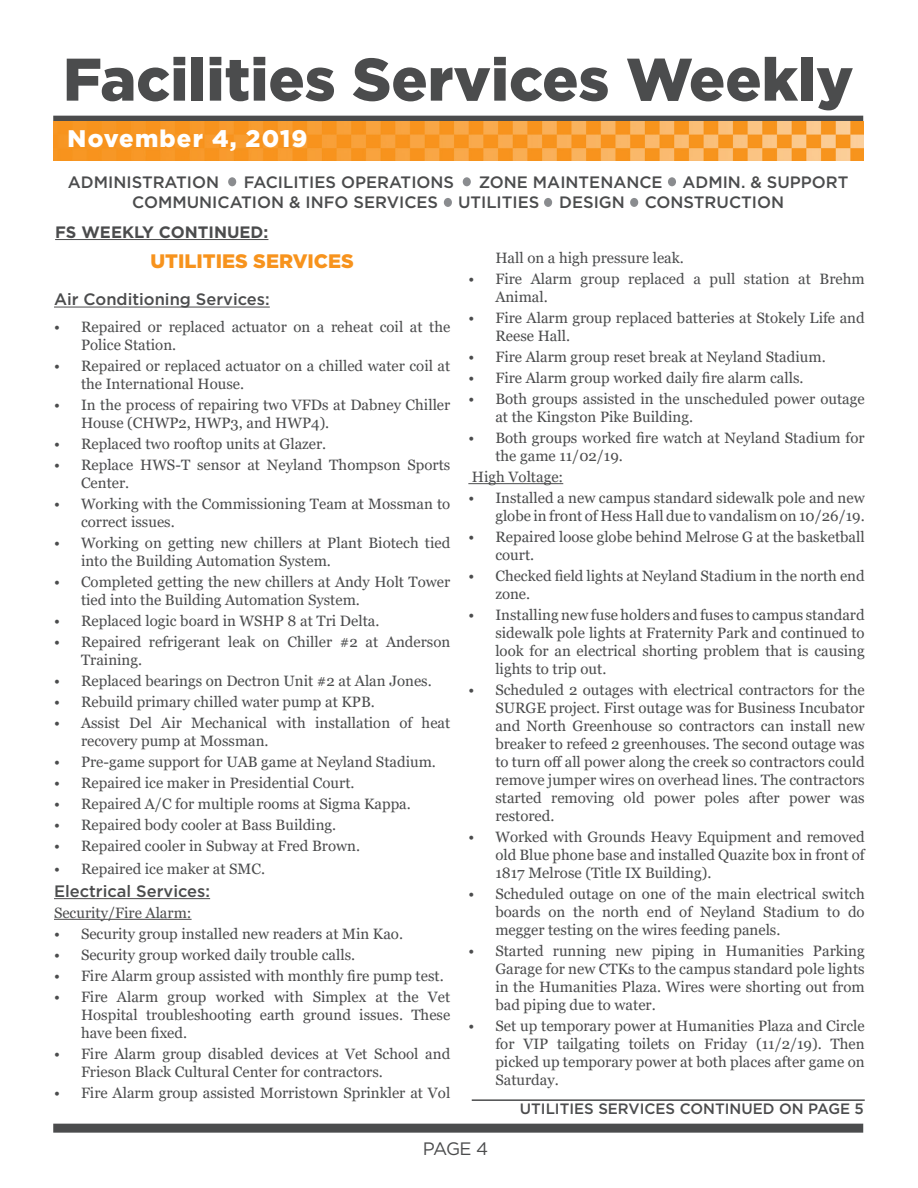
<style>
.page{position:relative;width:918px;height:1188px;background:#fff}
.page>*{position:absolute;margin:0;border:0;box-sizing:border-box;transform-origin:0 0}
.t1{font:900 60px "Gotham";color:#4b4c4d}
.t2{font:900 24px "Gotham";letter-spacing:.05em;color:#fff}
.t3{font:900 19.5px "Gotham";color:#f7931d}
.t4{font:18px "Gotham";color:#4b4c4d}
.t5{font:500 16.5px/19.8px "Gotham";color:#4b4c4d}
.t6{font:700 16.5px "Gotham";color:#4b4c4d}
.t7{font:15px/18px "Georgia";color:#4b4c4d}
.t8{font:500 15px "Gotham";color:#4b4c4d}
</style>
<div class="page">
<div style="left:228px;top:177px;width:8px;height:9px;background:#8a8c8f;border-radius:50%"></div>
<div style="left:444px;top:198px;width:8px;height:9px;background:#8a8c8f;border-radius:50%"></div>
<div style="left:668px;top:177px;width:8px;height:9px;background:#8a8c8f;border-radius:50%"></div>
<div style="left:463px;top:177px;width:8px;height:9px;background:#8a8c8f;border-radius:50%"></div>
<div style="left:544px;top:198px;width:8px;height:9px;background:#8a8c8f;border-radius:50%"></div>
<div style="left:630px;top:198px;width:8px;height:9px;background:#8a8c8f;border-radius:50%"></div>
<div style="left:53px;top:1124px;width:810px;height:9px;background:#4b4c4d"></div>
<div style="left:53px;top:116px;width:810px;height:6px;background:#4b4c4d"></div>
<img style="left:53px;top:121px;width:810px;height:40px">
<hr style="left:55px;top:239px;width:213px;height:1px;background:#4b4c4d">
<hr style="left:54px;top:307px;width:216px;height:1px;background:#4b4c4d">
<hr style="left:54px;top:898px;width:156px;height:1px;background:#4b4c4d">
<hr style="left:54px;top:919px;width:138px;height:1px;background:#4b4c4d">
<hr style="left:468px;top:483px;width:95px;height:1px;background:#4b4c4d">
<hr style="left:472px;top:1099px;width:393px;height:2px;background:#4b4c4d">
<p class="t1" style="left:63px;top:38px;width:792px">Facilities Services Weekly</p>
<p class="t2" style="left:68px;top:122px;width:241px">November 4, 2019</p>
<p class="t5" style="left:68px;top:172px;width:153px">ADMINISTRATION</p>
<p class="t5" style="left:244px;top:172px;width:212px">FACILITIES OPERATIONS</p>
<p class="t5" style="left:132px;top:172px;width:718px;text-indent:347px">ZONE MAINTENANCE ADMIN. &amp; SUPPORT<br>COMMUNICATION &amp; INFO SERVICES UTILITIES DESIGN CONSTRUCTION</p>
<p class="t6" style="left:55px;top:221px;width:215px">FS WEEKLY CONTINUED:</p>
<p class="t3" style="left:150px;top:247px;width:205px">UTILITIES SERVICES</p>
<p class="t5" style="left:54px;top:289px;width:217px">Air Conditioning Services:</p>
<p class="t7" style="left:81px;top:319px;width:371px;text-indent:-27px">• Repaired or replaced actuator on a reheat coil at the<br>Police Station.</p>
<p class="t7" style="left:81px;top:358px;width:371px;text-indent:-27px">• Repaired or replaced actuator on a chilled water coil at the International House.</p>
<p class="t7" style="left:81px;top:397px;width:371px;text-indent:-27px">• In the process of repairing two VFDs at Dabney Chiller<br>House (CHWP2, HWP3, and HWP4).</p>
<p class="t7" style="left:54px;top:436px;width:274px">• Replaced two rooftop units at Glazer.</p>
<p class="t7" style="left:81px;top:457px;width:371px;text-indent:-27px">• Replace HWS-T sensor at Neyland Thompson Sports<br>Center.</p>
<p class="t7" style="left:81px;top:496px;width:371px;text-indent:-27px">• Working with the Commissioning Team at Mossman to correct issues.</p>
<p class="t7" style="left:81px;top:535px;width:371px;text-indent:-27px">• Working on getting new chillers at Plant Biotech tied into the Building Automation System.</p>
<p class="t7" style="left:81px;top:574px;width:371px;text-indent:-27px">• Completed getting the new chillers at Andy Holt Tower tied into the Building Automation System.</p>
<p class="t7" style="left:54px;top:613px;width:327px">• Replaced logic board in WSHP 8 at Tri Delta.</p>
<p class="t7" style="left:81px;top:634px;width:371px;text-indent:-27px">• Repaired refrigerant leak on Chiller #2 at Anderson<br>Training.</p>
<p class="t7" style="left:54px;top:673px;width:379px">• Replaced bearings on Dectron Unit #2 at Alan Jones.</p>
<p class="t7" style="left:54px;top:694px;width:322px">• Rebuild primary chilled water pump at KPB.</p>
<p class="t7" style="left:81px;top:715px;width:371px;text-indent:-27px">• Assist Del Air Mechanical with installation of heat recovery pump at Mossman.</p>
<p class="t7" style="left:54px;top:754px;width:383px">• Pre-game support for UAB game at Neyland Stadium.</p>
<p class="t7" style="left:54px;top:775px;width:302px">• Repaired ice maker in Presidential Court.</p>
<p class="t7" style="left:54px;top:796px;width:358px">• Repaired A/C for multiple rooms at Sigma Kappa.</p>
<p class="t7" style="left:54px;top:817px;width:284px">• Repaired body cooler at Bass Building.</p>
<p class="t7" style="left:54px;top:838px;width:308px">• Repaired cooler in Subway at Fred Brown.</p>
<p class="t7" style="left:54px;top:860px;width:213px">• Repaired ice maker at SMC.</p>
<p class="t5" style="left:54px;top:881px;width:158px">Electrical Services:</p>
<p class="t7" style="left:54px;top:904px;width:139px">Security/Fire Alarm:</p>
<p class="t7" style="left:54px;top:925px;width:351px">• Security group installed new readers at Min Kao.</p>
<p class="t7" style="left:54px;top:946px;width:303px">• Security group worked daily trouble calls.</p>
<p class="t7" style="left:54px;top:967px;width:391px">• Fire Alarm group assisted with monthly fire pump test.</p>
<p class="t7" style="left:81px;top:988px;width:371px;text-align:justify;text-indent:-27px">• Fire Alarm group worked with Simplex at the Vet Hospital troubleshooting earth ground issues. These have been fixed.</p>
<p class="t7" style="left:81px;top:1045px;width:371px;text-indent:-27px">• Fire Alarm group disabled devices at Vet School and<br>Frieson Black Cultural Center for contractors.</p>
<p class="t7" style="left:54px;top:1084px;width:398px">• Fire Alarm group assisted Morristown Sprinkler at Vol</p>
<p class="t7" style="left:495px;top:249px;width:190px">Hall on a high pressure leak.</p>
<p class="t7" style="left:495px;top:270px;width:371px;text-indent:-27px">• Fire Alarm group replaced a pull station at Brehm<br>Animal.</p>
<p class="t7" style="left:495px;top:309px;width:371px;text-indent:-27px">• Fire Alarm group replaced batteries at Stokely Life and<br>Reese Hall.</p>
<p class="t7" style="left:468px;top:348px;width:359px">• Fire Alarm group reset break at Neyland Stadium.</p>
<p class="t7" style="left:468px;top:369px;width:337px">• Fire Alarm group worked daily fire alarm calls.</p>
<p class="t7" style="left:495px;top:390px;width:371px;text-indent:-27px">• Both groups assisted in the unscheduled power outage at the Kingston Pike Building.</p>
<p class="t7" style="left:495px;top:429px;width:371px;text-indent:-27px">• Both groups worked fire watch at Neyland Stadium for the game 11/02/19.</p>
<p class="t7" style="left:472px;top:468px;width:93px">High Voltage:</p>
<p class="t7" style="left:468px;top:489px;width:398px;text-align:right">• Installed a new campus standard sidewalk pole and new globe in front of Hess Hall due to vandalism on 10/26/19.</p>
<p class="t7" style="left:495px;top:528px;width:371px;text-indent:-27px">• Repaired loose globe behind Melrose G at the basketball court.</p>
<p class="t7" style="left:495px;top:567px;width:371px;text-indent:-27px">• Checked field lights at Neyland Stadium in the north end zone.</p>
<p class="t7" style="left:495px;top:606px;width:371px;text-align:justify;text-indent:-27px">• Installing new fuse holders and fuses to campus standard sidewalk pole lights at Fraternity Park and continued to look for an electrical shorting problem that is causing lights to trip out.</p>
<p class="t7" style="left:495px;top:681px;width:371px;text-align:justify;text-indent:-27px">• Scheduled 2 outages with electrical contractors for the SURGE project. First outage was for Business Incubator and North Greenhouse so contractors can install new breaker to refeed 2 greenhouses. The second outage was to turn off all power along the creek so contractors could remove jumper wires on overhead lines. The contractors started removing old power poles after power was restored.</p>
<p class="t7" style="left:495px;top:828px;width:371px;text-align:justify;text-indent:-27px">• Worked with Grounds Heavy Equipment and removed old Blue phone base and installed Quazite box in front of 1817 Melrose (Title IX Building).</p>
<p class="t7" style="left:495px;top:885px;width:371px;text-align:justify;text-indent:-27px">• Scheduled outage on one of the main electrical switch boards on the north end of Neyland Stadium to do megger testing on the wires feeding panels.</p>
<p class="t7" style="left:495px;top:942px;width:371px;text-align:justify;text-indent:-27px">• Started running new piping in Humanities Parking Garage for new CTKs to the campus standard pole lights in the Humanities Plaza. Wires were shorting out from bad piping due to water.</p>
<p class="t7" style="left:495px;top:1017px;width:371px;text-align:justify;text-indent:-27px">• Set up temporary power at Humanities Plaza and Circle for VIP tailgating toilets on Friday (11/2/19). Then picked up temporary power at both places after game on Saturday.</p>
<p class="t8" style="left:520px;top:1099px;width:346px">UTILITIES SERVICES CONTINUED ON PAGE 5</p>
<p class="t4" style="left:423px;top:1137px;width:67px">PAGE 4</p>
</div>
